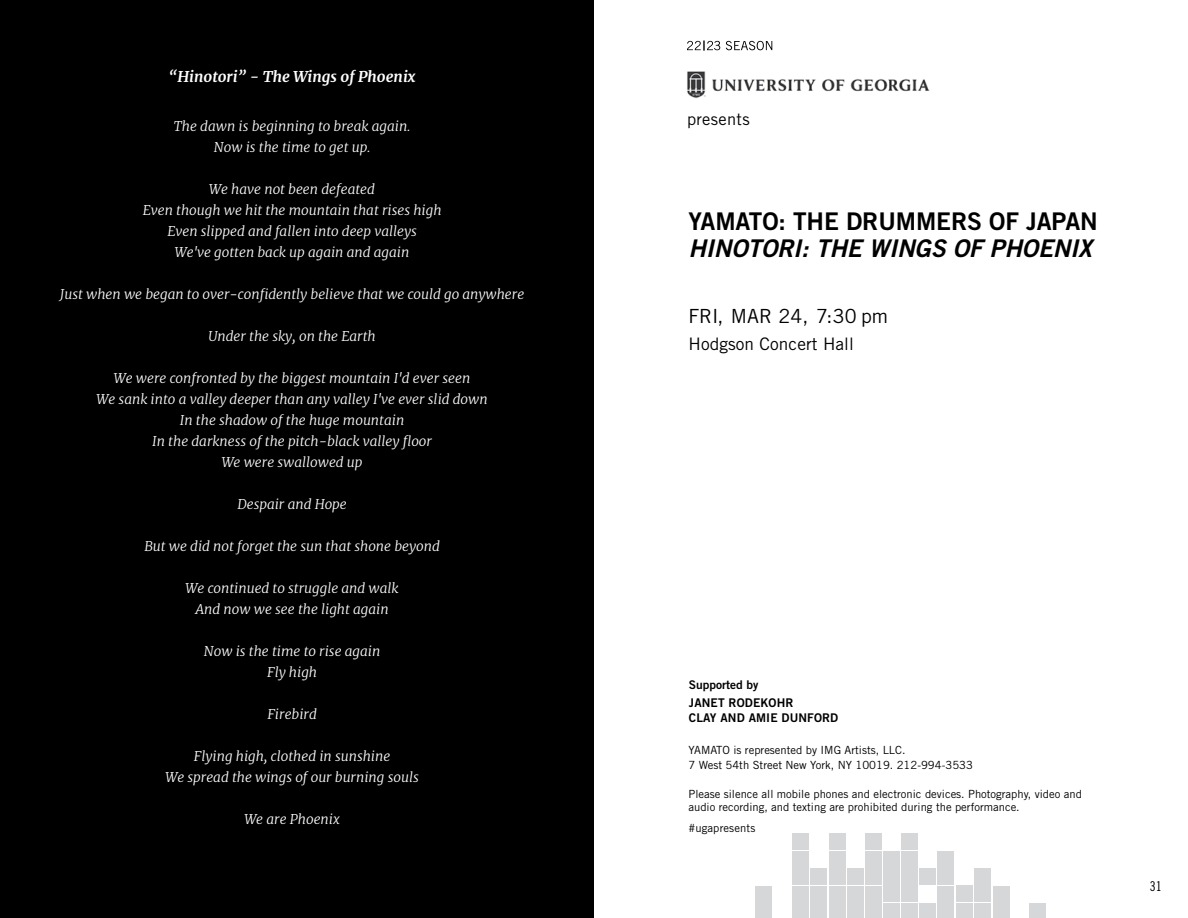
<style>
.page{position:relative;width:1188px;height:918px;background:#fff}
.page>*{position:absolute;margin:0;border:0;box-sizing:border-box;transform-origin:0 0}
.t1{font:24.3px "Trade Gothic LT Std Bd 2 Obl";letter-spacing:-.005em;color:#000}
.t2{font:24.3px "Trade Gothic LT Std Bd 2";letter-spacing:-.005em;color:#000}
.t3{font:19.5px "Trade Gothic LT Std";letter-spacing:.005em;color:#000}
.t4{font:17.25px "Trade Gothic LT Std";letter-spacing:.005em;color:#000}
.t5{font:16.5px "Trade Gothic LT Std";letter-spacing:.02em;color:#000}
.t6{font:italic 700 15px "Merriweather";color:#fff}
.t7{font:italic 300 13.5px/21px "Merriweather";color:#fff;text-align:center}
.t8{font:13.5px "Trade Gothic LT Std Cn 18";color:#000}
.t9{font:12px/18px "Trade Gothic LT Std Bd 2";letter-spacing:.01em;color:#000}
.t10{font:11.25px/12.8px "Trade Gothic LT Std";color:#000}
</style>
<div class="page">
<div style="left:0;top:0;width:594px;height:918px;background:#000"></div>
<img style="left:687px;top:71px;width:243px;height:28px">
<div style="left:755px;top:886px;width:16px;height:16px;background:#d5d7d8"></div>
<div style="left:755px;top:903px;width:16px;height:15px;background:#d5d7d8"></div>
<div style="left:920px;top:903px;width:16px;height:15px;background:#d5d7d8"></div>
<div style="left:920px;top:869px;width:16px;height:16px;background:#d5d7d8"></div>
<div style="left:902px;top:903px;width:16px;height:15px;background:#d5d7d8"></div>
<div style="left:902px;top:886px;width:16px;height:16px;background:#d5d7d8"></div>
<div style="left:902px;top:869px;width:16px;height:16px;background:#d5d7d8"></div>
<div style="left:902px;top:851px;width:16px;height:16px;background:#d5d7d8"></div>
<div style="left:902px;top:834px;width:16px;height:16px;background:#d5d7d8"></div>
<div style="left:884px;top:903px;width:16px;height:15px;background:#d5d7d8"></div>
<div style="left:884px;top:886px;width:16px;height:16px;background:#d5d7d8"></div>
<div style="left:884px;top:869px;width:16px;height:16px;background:#d5d7d8"></div>
<div style="left:884px;top:851px;width:16px;height:16px;background:#d5d7d8"></div>
<div style="left:865px;top:903px;width:16px;height:15px;background:#d5d7d8"></div>
<div style="left:865px;top:886px;width:16px;height:16px;background:#d5d7d8"></div>
<div style="left:865px;top:869px;width:16px;height:16px;background:#d5d7d8"></div>
<div style="left:865px;top:851px;width:16px;height:16px;background:#d5d7d8"></div>
<div style="left:865px;top:834px;width:16px;height:16px;background:#d5d7d8"></div>
<div style="left:847px;top:903px;width:16px;height:15px;background:#d5d7d8"></div>
<div style="left:847px;top:886px;width:16px;height:16px;background:#d5d7d8"></div>
<div style="left:847px;top:869px;width:16px;height:16px;background:#d5d7d8"></div>
<div style="left:829px;top:903px;width:16px;height:15px;background:#d5d7d8"></div>
<div style="left:829px;top:886px;width:16px;height:16px;background:#d5d7d8"></div>
<div style="left:829px;top:869px;width:16px;height:16px;background:#d5d7d8"></div>
<div style="left:829px;top:851px;width:16px;height:16px;background:#d5d7d8"></div>
<div style="left:829px;top:834px;width:16px;height:16px;background:#d5d7d8"></div>
<div style="left:811px;top:903px;width:16px;height:15px;background:#d5d7d8"></div>
<div style="left:811px;top:886px;width:16px;height:16px;background:#d5d7d8"></div>
<div style="left:811px;top:869px;width:16px;height:16px;background:#d5d7d8"></div>
<div style="left:792px;top:903px;width:16px;height:15px;background:#d5d7d8"></div>
<div style="left:792px;top:886px;width:16px;height:16px;background:#d5d7d8"></div>
<div style="left:792px;top:869px;width:16px;height:16px;background:#d5d7d8"></div>
<div style="left:792px;top:851px;width:16px;height:16px;background:#d5d7d8"></div>
<div style="left:792px;top:834px;width:16px;height:16px;background:#d5d7d8"></div>
<div style="left:938px;top:851px;width:16px;height:16px;background:#d5d7d8"></div>
<div style="left:938px;top:869px;width:16px;height:16px;background:#d5d7d8"></div>
<div style="left:938px;top:886px;width:16px;height:16px;background:#d5d7d8"></div>
<div style="left:938px;top:903px;width:16px;height:15px;background:#d5d7d8"></div>
<div style="left:956px;top:886px;width:16px;height:16px;background:#d5d7d8"></div>
<div style="left:956px;top:903px;width:16px;height:15px;background:#d5d7d8"></div>
<div style="left:975px;top:869px;width:16px;height:16px;background:#d5d7d8"></div>
<div style="left:975px;top:886px;width:16px;height:16px;background:#d5d7d8"></div>
<div style="left:975px;top:903px;width:16px;height:15px;background:#d5d7d8"></div>
<div style="left:993px;top:886px;width:16px;height:16px;background:#d5d7d8"></div>
<div style="left:993px;top:903px;width:16px;height:15px;background:#d5d7d8"></div>
<div style="left:1029px;top:903px;width:17px;height:15px;background:#d5d7d8"></div>
<svg style="left:687px;top:40px;width:85px;height:11px"></svg>
<p class="t6" style="left:169px;top:66px;width:248px">“Hinotori” - The Wings of Phoenix</p>
<p class="t7" style="left:174px;top:115px;width:238px">The dawn is beginning to break again.<br>Now is the time to get up.</p>
<p class="t7" style="left:143px;top:178px;width:300px">We have not been defeated<br>Even though we hit the mountain that rises high Even slipped and fallen into deep valleys<br>We've gotten back up again and again</p>
<p class="t7" style="left:60px;top:283px;width:466px">Just when we began to over-confidently believe that we could go anywhere</p>
<p class="t7" style="left:208px;top:325px;width:169px">Under the sky, on the Earth</p>
<p class="t7" style="left:97px;top:367px;width:393px">We were confronted by the biggest mountain I'd ever seen<br>We sank into a valley deeper than any valley I've ever slid down In the shadow of the huge mountain<br>In the darkness of the pitch-black valley floor<br>We were swallowed up</p>
<p class="t7" style="left:237px;top:493px;width:111px">Despair and Hope</p>
<p class="t7" style="left:144px;top:535px;width:297px">But we did not forget the sun that shone beyond</p>
<p class="t7" style="left:186px;top:577px;width:214px">We continued to struggle and walk<br>And now we see the light again</p>
<p class="t7" style="left:204px;top:640px;width:178px">Now is the time to rise again<br>Fly high</p>
<p class="t7" style="left:267px;top:703px;width:51px">Firebird</p>
<p class="t7" style="left:165px;top:745px;width:255px">Flying high, clothed in sunshine<br>We spread the wings of our burning souls</p>
<p class="t7" style="left:244px;top:808px;width:97px">We are Phoenix</p>
<p class="t5" style="left:687px;top:109px;width:64px">presents</p>
<h1 class="t2" style="left:688px;top:207px;width:411px">YAMATO: THE DRUMMERS OF JAPAN</h1>
<h1 class="t1" style="left:688px;top:234px;width:405px">HINOTORI: THE WINGS OF PHOENIX</h1>
<h2 class="t3" style="left:688px;top:304px;width:201px">FRI, MAR 24, 7:30 pm</h2>
<p class="t4" style="left:688px;top:334px;width:167px">Hodgson Concert Hall</p>
<p class="t9" style="left:689px;top:675px;width:106px">Supported by<br>JANET RODEKOHR</p>
<p class="t9" style="left:689px;top:708px;width:151px">CLAY AND AMIE DUNFORD</p>
<p class="t10" style="left:688px;top:743px;width:286px;line-height:15px">YAMATO is represented by IMG Artists, LLC.<br>7 West 54th Street New York, NY 10019. 212-994-3533</p>
<p class="t10" style="left:688px;top:788px;width:395px">Please silence all mobile phones and electronic devices. Photography, video and audio recording, and texting are prohibited during the performance.</p>
<p class="t10" style="left:688px;top:822px;width:68px">#ugapresents</p>
<p class="t8" style="left:1150px;top:878px;width:13px">31</p>
</div>
